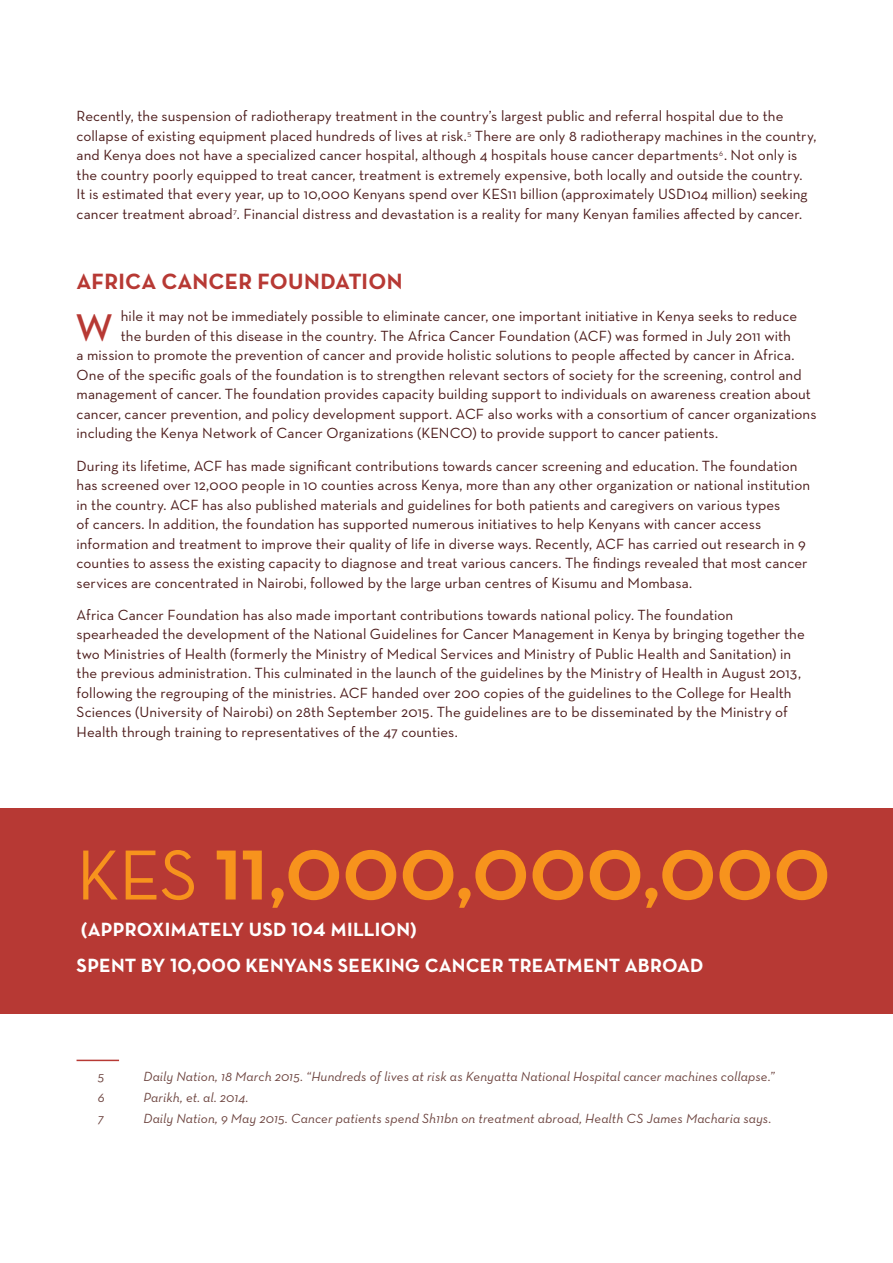
<style>
.page{position:relative;width:893px;height:1263px;background:#fff}
.page>*{position:absolute;margin:0;border:0;box-sizing:border-box;transform-origin:0 0}
.body_head{font:72px "Neutra Text Bold Alt";letter-spacing:-.005em;color:#f7931d}
.body{font:600 39.3px "Neutra Text";color:#b73934}
.body_head-2{font:22.5px "Neutra Text Bold Alt";letter-spacing:.01em;color:#b73934}
.body_head-3{font:19.5px "Neutra Text Bold Alt";letter-spacing:.01em;color:#fff}
.body_following{font:15px/19.5px "Neutra Text";letter-spacing:.005em;color:#4b1a19}
.body-2{font:15px "Neutra Text";letter-spacing:.005em;color:#4b1a19}
.footnotes{font:italic 13.5px "Neutra Text";letter-spacing:.01em;color:#6c433e}
.s1{font-family:"Neutra Text"}
</style>
<div class="page">
<div style="left:0;top:808px;width:893px;height:205px;background:#b73934"></div>
<hr style="left:77px;top:1060px;width:42px;height:1px;background:#b73934">
<p class="body_following" style="left:77px;top:106px;width:741px">Recently, the suspension of radiotherapy treatment in the country’s largest public and referral hospital due to the collapse of existing equipment placed hundreds of lives at risk.<sup>5</sup> There are only 8 radiotherapy machines in the country, and Kenya does not have a specialized cancer hospital, although 4 hospitals house cancer departments<sup>6</sup>. Not only is the country poorly equipped to treat cancer, treatment is extremely expensive, both locally and outside the country.<br>It is estimated that every year, up to 10,000 Kenyans spend over KES11 billion (approximately USD104 million) seeking cancer treatment abroad<sup>7</sup>. Financial distress and devastation is a reality for many Kenyan families affected by cancer.</p>
<p class="body_head-2" style="left:77px;top:267px;width:327px">AFRICA CANCER FOUNDATION</p>
<p class="body" style="left:75px;top:303px;width:39px">W</p>
<p class="body-2" style="left:121px;top:307px;width:678px">hile it may not be immediately possible to eliminate cancer, one important initiative in Kenya seeks to reduce</p>
<p class="body-2" style="left:121px;top:327px;width:672px">the burden of this disease in the country. The Africa Cancer Foundation (ACF) was formed in July 2011 with</p>
<p class="body-2" style="left:77px;top:346px;width:719px">a mission to promote the prevention of cancer and provide holistic solutions to people affected by cancer in Africa.</p>
<p class="body-2" style="left:77px;top:366px;width:727px">One of the specific goals of the foundation is to strengthen relevant sectors of society for the screening, control and</p>
<p class="body-2" style="left:77px;top:385px;width:736px">management of cancer. The foundation provides capacity building support to individuals on awareness creation about</p>
<p class="body-2" style="left:77px;top:405px;width:741px">cancer, cancer prevention, and policy development support. ACF also works with a consortium of cancer organizations</p>
<p class="body-2" style="left:77px;top:424px;width:643px">including the Kenya Network of Cancer Organizations (KENCO) to provide support to cancer patients.</p>
<p class="body_following" style="left:77px;top:455px;width:735px">During its lifetime, ACF has made significant contributions towards cancer screening and education. The foundation has screened over 12,000 people in 10 counties across Kenya, more than any other organization or national institution in the country. ACF has also published materials and guidelines for both patients and caregivers on various types<br>of cancers. In addition, the foundation has supported numerous initiatives to help Kenyans with cancer access information and treatment to improve their quality of life in diverse ways. Recently, ACF has carried out research in 9 counties to assess the existing capacity to diagnose and treat various cancers. The findings revealed that most cancer services are concentrated in Nairobi, followed by the large urban centres of Kisumu and Mombasa.</p>
<p class="body_following" style="left:77px;top:605px;width:730px">Africa Cancer Foundation has also made important contributions towards national policy. The foundation spearheaded the development of the National Guidelines for Cancer Management in Kenya by bringing together the two Ministries of Health (formerly the Ministry of Medical Services and Ministry of Public Health and Sanitation) in the previous administration. This culminated in the launch of the guidelines by the Ministry of Health in August 2013, following the regrouping of the ministries. ACF handed over 200 copies of the guidelines to the College for Health Sciences (University of Nairobi) on 28th September 2015. The guidelines are to be disseminated by the Ministry of Health through training to representatives of the 47 counties.</p>
<p class="body_head" style="left:77px;top:830px;width:756px"><span class="s1">KES</span> 11,OOO,OOO,OOO</p>
<p class="body_head-3" style="left:81px;top:918px;width:337px">(APPROXIMATELY USD 104 MILLION)</p>
<p class="body_head-3" style="left:77px;top:953px;width:629px">SPENT BY 10,000 KENYANS SEEKING CANCER TREATMENT ABROAD</p>
<p class="footnotes" style="left:98px;top:1068px;width:8px">5</p>
<p class="footnotes" style="left:143px;top:1068px;width:633px">Daily Nation, 18 March 2015. “Hundreds of lives at risk as Kenyatta National Hospital cancer machines collapse.”</p>
<p class="footnotes" style="left:98px;top:1089px;width:8px">6</p>
<p class="footnotes" style="left:143px;top:1089px;width:107px">Parikh, et. al. 2014.</p>
<p class="footnotes" style="left:98px;top:1110px;width:7px">7</p>
<p class="footnotes" style="left:143px;top:1110px;width:629px">Daily Nation, 9 May 2015. Cancer patients spend Sh11bn on treatment abroad, Health CS James Macharia says.</p>
</div>
